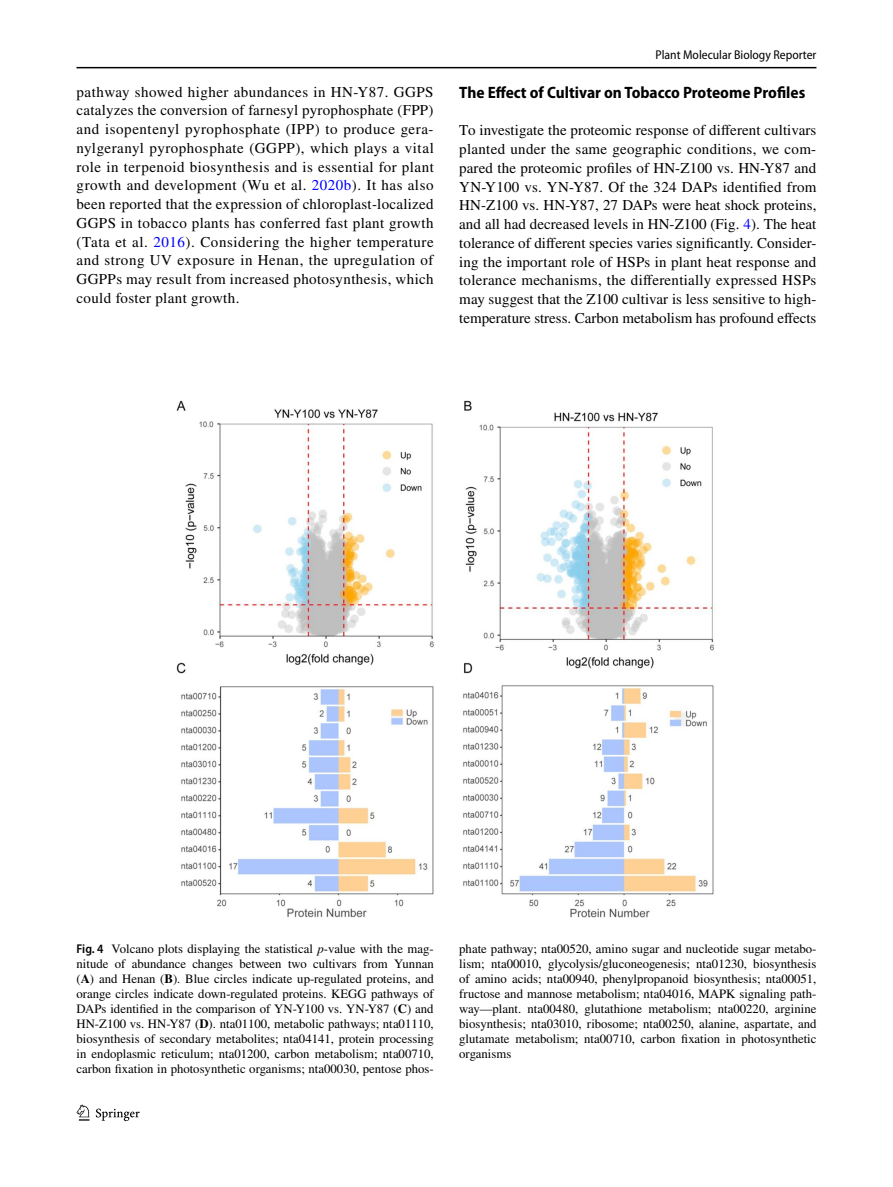
<style>
.page{position:relative;width:893px;height:1187px;background:#fff}
.page>*{position:absolute;margin:0;border:0;box-sizing:border-box;transform-origin:0 0}
.t1{font:700 semi-condensed 16.5px "Myriad Pro";color:#000}
.t2{font:15px/18.8px "STIX";color:#000;text-align:justify}
.t3{font:12.75px/15px "STIX";color:#000;text-align:justify}
.t4{font:semi-condensed 12.75px "Myriad Pro";color:#000}
.s1{color:#00f}
.s2{font-family:"Myriad Pro";font-weight:600;font-stretch:semi-condensed}
.s3{font-style:italic}
.s4{font-weight:700}
</style>
<div class="page">
<hr style="left:77px;top:67px;width:739px;height:1px;background:#000">
<svg style="left:77px;top:1104px;width:12px;height:16px"></svg>
<svg style="left:96px;top:1108px;width:44px;height:12px"></svg>
<img style="left:176px;top:401px;width:538px;height:516px">
<p class="t4" style="left:655px;top:48px;width:162px">Plant Molecular Biology Reporter</p>
<p class="t2" style="left:77px;top:83px;width:359px">pathway showed higher abundances in HN-Y87. GGPS catalyzes the conversion of farnesyl pyrophosphate (FPP) and isopentenyl pyrophosphate (IPP) to produce gera&shy;nylgeranyl pyrophosphate (GGPP), which plays a vital role in terpenoid biosynthesis and is essential for plant growth and development (Wu et al. <span class="s1">2020b</span>). It has also been reported that the expression of chloroplast-localized GGPS in tobacco plants has conferred fast plant growth (Tata et al. <span class="s1">2016</span>). Considering the higher temperature and strong UV exposure in Henan, the upregulation of GGPPs may result from increased photosynthesis, which could foster plant growth.</p>
<p class="t1" style="left:459px;top:83px;width:348px">The Effect of Cultivar on Tobacco Proteome Profiles</p>
<p class="t2" style="left:459px;top:122px;width:359px">To investigate the proteomic response of different cultivars planted under the same geographic conditions, we com&shy;pared the proteomic profiles of HN-Z100 vs. HN-Y87 and YN-Y100 vs. YN-Y87. Of the 324 DAPs identified from HN-Z100 vs. HN-Y87, 27 DAPs were heat shock proteins, and all had decreased levels in HN-Z100 (Fig. <span class="s1">4</span>). The heat tolerance of different species varies significantly. Consider&shy;ing the important role of HSPs in plant heat response and tolerance mechanisms, the differentially expressed HSPs may suggest that the Z100 cultivar is less sensitive to high&shy;temperature stress. Carbon metabolism has profound effects</p>
<p class="t3" style="left:77px;top:941px;width:359px"><span class="s2">Fig. 4</span> Volcano plots displaying the statistical <span class="s3">p</span>-value with the mag&shy;nitude of abundance changes between two cultivars from Yunnan (<span class="s4">A</span>) and Henan (<span class="s4">B</span>). Blue circles indicate up-regulated proteins, and orange circles indicate down-regulated proteins. KEGG pathways of DAPs identified in the comparison of YN-Y100 vs. YN-Y87 (<span class="s4">C</span>) and HN-Z100 vs. HN-Y87 (<span class="s4">D</span>). nta01100, metabolic pathways; nta01110, biosynthesis of secondary metabolites; nta04141, protein processing in endoplasmic reticulum; nta01200, carbon metabolism; nta00710, carbon fixation in photosynthetic organisms; nta00030, pentose phos-</p>
<p class="t3" style="left:459px;top:941px;width:359px">phate pathway; nta00520, amino sugar and nucleotide sugar metabo&shy;lism; nta00010, glycolysis/gluconeogenesis; nta01230, biosynthesis of amino acids; nta00940, phenylpropanoid biosynthesis; nta00051, fructose and mannose metabolism; nta04016, MAPK signaling path&shy;way—plant. nta00480, glutathione metabolism; nta00220, arginine biosynthesis; nta03010, ribosome; nta00250, alanine, aspartate, and glutamate metabolism; nta00710, carbon fixation in photosynthetic organisms</p>
</div>
